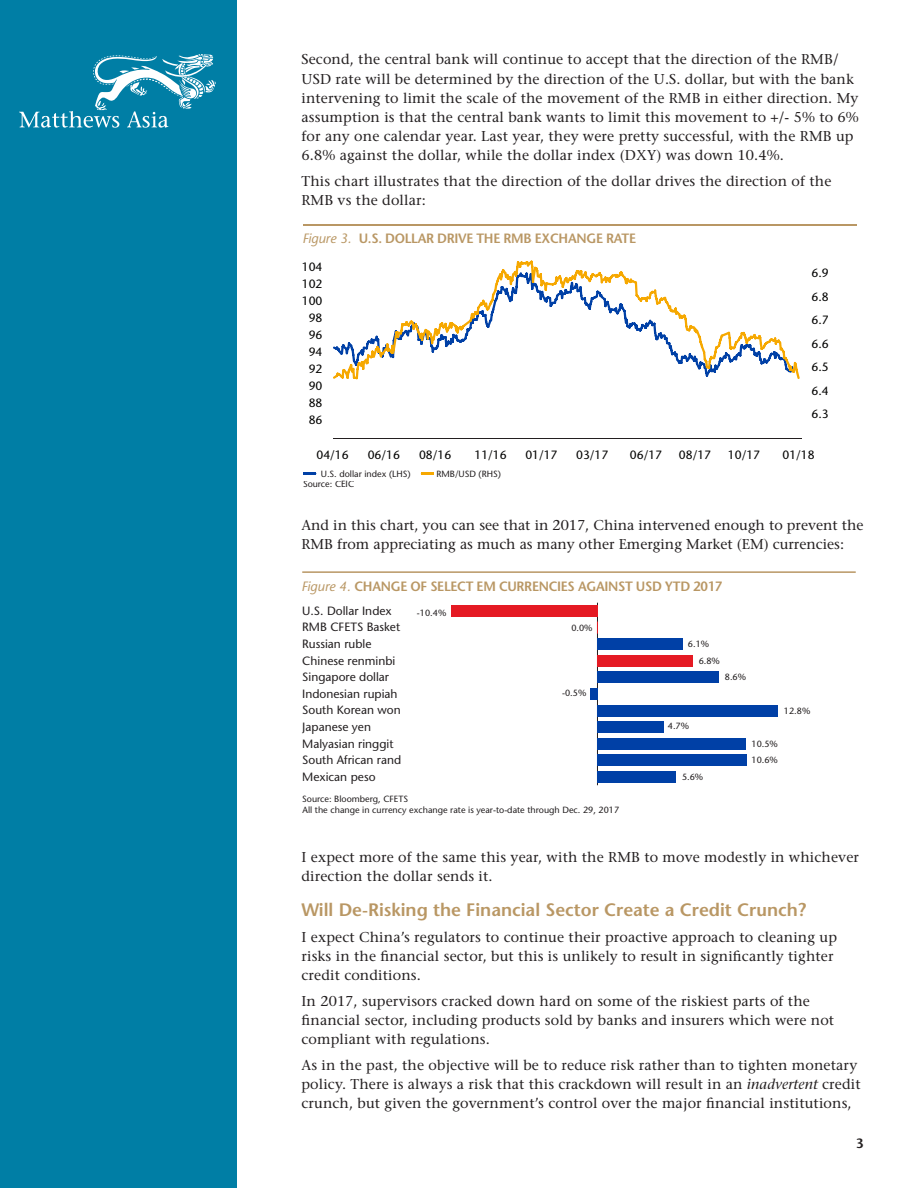
<style>
.page{position:relative;width:918px;height:1188px;background:#fff}
.page>*{position:absolute;margin:0;border:0;box-sizing:border-box;transform-origin:0 0}
._2_Subhead{font:600 18px "Stone Sans Std";color:#b99764}
._3_Body_text{font:500 14.25px/19.2px "Stone Serif Std";letter-spacing:.01em;color:#231f20}
.t1{font:600 13.5px "Stone Sans Std";letter-spacing:-.025em;color:#b99764}
.t2{font:600 13.5px "Stone Sans Std";color:#231f20}
.t3{font:500 12px "Stone Sans Std";color:#231f20}
.t4{font:500 12px "Stone Sans Std";color:#050504}
.t5{font:500 9px/10.8px "Stone Sans Std";color:#231f20}
.s1{font-weight:500;font-style:italic}
.s2{font-style:italic}
</style>
<div class="page">
<div style="left:0;top:0;width:236px;height:1188px;background:#007ea5"></div>
<svg style="left:19px;top:54px;width:197px;height:74px"></svg>
<hr style="left:302px;top:571px;width:554px;height:2px;background:#b99764">
<hr style="left:597px;top:603px;width:1px;height:182px;background:#231f20">
<div style="left:451px;top:605px;width:146px;height:12px;background:#e51a23"></div>
<svg style="left:597px;top:622px;width:1px;height:12px"></svg>
<div style="left:597px;top:638px;width:86px;height:12px;background:#0040a6"></div>
<div style="left:597px;top:655px;width:96px;height:12px;background:#e51a23"></div>
<div style="left:597px;top:671px;width:122px;height:12px;background:#0040a6"></div>
<div style="left:590px;top:688px;width:7px;height:12px;background:#0040a6"></div>
<div style="left:597px;top:705px;width:181px;height:12px;background:#0040a6"></div>
<div style="left:597px;top:721px;width:67px;height:12px;background:#0040a6"></div>
<div style="left:597px;top:738px;width:149px;height:12px;background:#0040a6"></div>
<div style="left:597px;top:754px;width:150px;height:12px;background:#0040a6"></div>
<div style="left:597px;top:771px;width:79px;height:12px;background:#0040a6"></div>
<hr style="left:303px;top:224px;width:554px;height:1px;background:#b99764">
<hr style="left:334px;top:438px;width:468px;height:1px;background:#231f20">
<svg style="left:333px;top:260px;width:467px;height:119px"></svg>
<svg style="left:303px;top:472px;width:13px;height:3px"></svg>
<svg style="left:421px;top:472px;width:13px;height:3px"></svg>
<p class="_3_Body_text" style="left:302px;top:50px;width:559px">Second, the central bank will continue to accept that the direction of the RMB/ USD rate will be determined by the direction of the U.S. dollar, but with the bank intervening to limit the scale of the movement of the RMB in either direction. My assumption is that the central bank wants to limit this movement to +/- 5% to 6% for any one calendar year. Last year, they were pretty successful, with the RMB up 6.8% against the dollar, while the dollar index (DXY) was down 10.4%.</p>
<p class="_3_Body_text" style="left:302px;top:171px;width:531px">This chart illustrates that the direction of the dollar drives the direction of the<br>RMB vs the dollar:</p>
<p class="t1" style="left:302px;top:230px;width:335px"><span class="s1">Figure 3.</span> U.S. DOLLAR DRIVE THE RMB EXCHANGE RATE</p>
<p class="t4" style="left:302px;top:260px;width:22px">104</p>
<p class="t4" style="left:302px;top:277px;width:22px">102</p>
<p class="t4" style="left:302px;top:294px;width:22px">100</p>
<p class="t4" style="left:309px;top:311px;width:15px">98</p>
<p class="t4" style="left:309px;top:328px;width:15px">96</p>
<p class="t4" style="left:309px;top:345px;width:15px">94</p>
<p class="t4" style="left:309px;top:362px;width:15px">92</p>
<p class="t4" style="left:309px;top:379px;width:15px">90</p>
<p class="t4" style="left:309px;top:396px;width:15px">88</p>
<p class="t4" style="left:309px;top:413px;width:15px">86</p>
<p class="t4" style="left:812px;top:266px;width:19px">6.9</p>
<p class="t4" style="left:812px;top:289px;width:19px">6.8</p>
<p class="t4" style="left:812px;top:313px;width:19px">6.7</p>
<p class="t4" style="left:812px;top:336px;width:19px">6.6</p>
<p class="t4" style="left:812px;top:360px;width:19px">6.5</p>
<p class="t4" style="left:812px;top:383px;width:19px">6.4</p>
<p class="t4" style="left:812px;top:407px;width:19px">6.3</p>
<p class="t4" style="left:316px;top:447px;width:34px">04/16</p>
<p class="t4" style="left:368px;top:447px;width:34px">06/16</p>
<p class="t4" style="left:419px;top:447px;width:34px">08/16</p>
<p class="t4" style="left:475px;top:447px;width:34px">11/16</p>
<p class="t4" style="left:525px;top:447px;width:34px">01/17</p>
<p class="t4" style="left:576px;top:447px;width:34px">03/17</p>
<p class="t4" style="left:630px;top:447px;width:34px">06/17</p>
<p class="t4" style="left:679px;top:447px;width:34px">08/17</p>
<p class="t4" style="left:728px;top:447px;width:34px">10/17</p>
<p class="t4" style="left:782px;top:447px;width:34px">01/18</p>
<p class="t5" style="left:321px;top:468px;width:91px">U.S. dollar index (LHS)</p>
<p class="t5" style="left:437px;top:468px;width:66px">RMB/USD (RHS)</p>
<p class="t5" style="left:303px;top:479px;width:53px">Source: CEIC</p>
<p class="_3_Body_text" style="left:302px;top:516px;width:564px">And in this chart, you can see that in 2017, China intervened enough to prevent the<br>RMB from appreciating as much as many other Emerging Market (EM) currencies:</p>
<p class="t1" style="left:302px;top:578px;width:422px"><span class="s1">Figure 4.</span> CHANGE OF SELECT EM CURRENCIES AGAINST USD YTD 2017</p>
<p class="t3" style="left:302px;top:603px;width:91px">U.S. Dollar Index</p>
<p class="t5" style="left:417px;top:607px;width:31px">-10.4%</p>
<p class="t3" style="left:302px;top:620px;width:99px">RMB CFETS Basket</p>
<p class="t3" style="left:302px;top:637px;width:71px">Russian ruble</p>
<p class="t3" style="left:302px;top:653px;width:95px">Chinese renminbi</p>
<p class="t3" style="left:302px;top:670px;width:88px">Singapore dollar</p>
<p class="t3" style="left:302px;top:686px;width:97px">Indonesian rupiah</p>
<p class="t3" style="left:302px;top:703px;width:100px">South Korean won</p>
<p class="t3" style="left:302px;top:720px;width:70px">Japanese yen</p>
<p class="t3" style="left:302px;top:736px;width:93px">Malyasian ringgit</p>
<p class="t3" style="left:302px;top:753px;width:101px">South African rand</p>
<p class="t3" style="left:302px;top:769px;width:75px">Mexican peso</p>
<p class="t5" style="left:571px;top:622px;width:23px">0.0%</p>
<p class="t5" style="left:562px;top:688px;width:26px">-0.5%</p>
<p class="t5" style="left:302px;top:793px;width:319px">Source: Bloomberg, CFETS<br>All the change in currency exchange rate is year-to-date through Dec. 29, 2017</p>
<p class="t5" style="left:699px;top:636px;width:23px;line-height:16.5px;text-indent:-11px">6.1%<br>6.8%</p>
<p class="t5" style="left:668px;top:721px;width:23px">4.7%</p>
<p class="t5" style="left:682px;top:771px;width:23px">5.6%</p>
<p class="t5" style="left:725px;top:672px;width:23px">8.6%</p>
<p class="t5" style="left:784px;top:705px;width:28px">12.8%</p>
<p class="t5" style="left:752px;top:736px;width:28px;line-height:16.2px">10.5%<br>10.6%</p>
<p class="_3_Body_text" style="left:302px;top:848px;width:559px">I expect more of the same this year, with the RMB to move modestly in whichever direction the dollar sends it.</p>
<p class="_2_Subhead" style="left:302px;top:899px;width:506px">Will De-Risking the Financial Sector Create a Credit Crunch?</p>
<p class="_3_Body_text" style="left:302px;top:927px;width:537px">I expect China’s regulators to continue their proactive approach to cleaning up risks in the financial sector, but this is unlikely to result in significantly tighter credit conditions.</p>
<p class="_3_Body_text" style="left:302px;top:991px;width:534px">In 2017, supervisors cracked down hard on some of the riskiest parts of the financial sector, including products sold by banks and insurers which were not compliant with regulations.</p>
<p class="_3_Body_text" style="left:302px;top:1055px;width:561px">As in the past, the objective will be to reduce risk rather than to tighten monetary policy. There is always a risk that this crackdown will result in an <span class="s2">inadvertent</span> credit crunch, but given the government’s control over the major financial institutions,</p>
<p class="t2" style="left:856px;top:1135px;width:9px">3</p>
</div>
